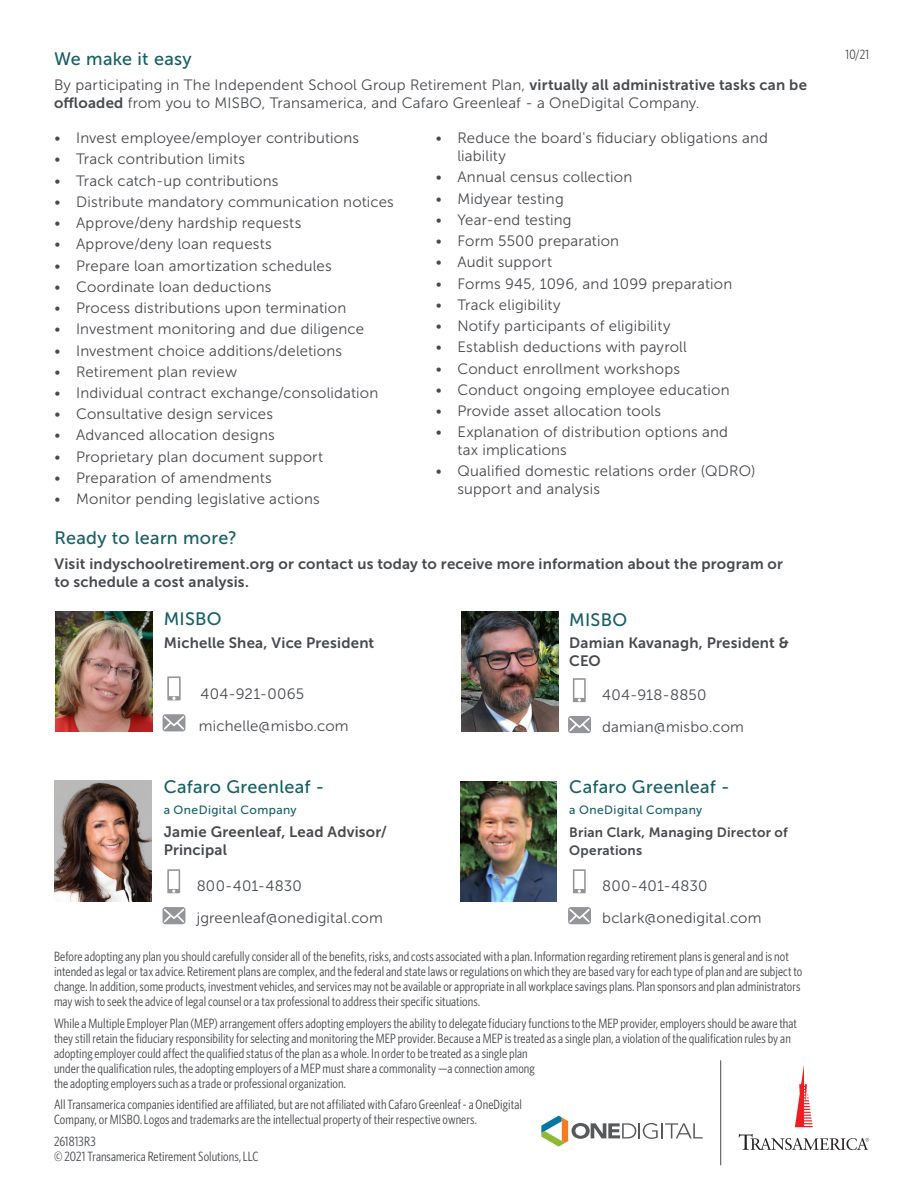
<style>
.page{position:relative;width:918px;height:1188px;background:#fff}
.page>*{position:absolute;margin:0;border:0;box-sizing:border-box;transform-origin:0 0}
.MISBO_Head2{font:18px "Museo Sans 500";letter-spacing:.015em;color:#165f67}
.MISBO_Body{font:18px "Museo Sans 500";letter-spacing:.015em;color:#165f67}
.MISBO_Body-2{font:15px/18px "Museo Sans 300";letter-spacing:.015em;color:#474a4e}
.MISBO_Body-3{font:15px/18px "Museo Sans 700";letter-spacing:.015em;color:#474a4e}
.TA_Disclosure{font:13.5px/15px "Whitney Condensed";letter-spacing:.005em;color:#474a4e}
.MISBO_Body-4{font:13.5px/18px "Museo Sans 700";letter-spacing:.02em;color:#474a4e}
.TA_Disclosure-2{font:13.5px "Whitney Condensed";color:#4b4c4d}
.MISBO_Head2-2{font:12px "Museo Sans 500";letter-spacing:.035em;color:#165f67}
.s1{font-family:"Museo Sans 700"}
</style>
<div class="page">
<svg style="left:163px;top:714px;width:22px;height:17px"></svg>
<img style="left:54px;top:781px;width:97px;height:120px">
<img style="left:56px;top:611px;width:97px;height:120px">
<svg style="left:167px;top:676px;width:14px;height:24px"></svg>
<img style="left:460px;top:781px;width:97px;height:120px">
<img style="left:462px;top:612px;width:96px;height:120px">
<svg style="left:163px;top:907px;width:22px;height:17px"></svg>
<svg style="left:167px;top:869px;width:13px;height:24px"></svg>
<svg style="left:568px;top:907px;width:23px;height:17px"></svg>
<svg style="left:573px;top:869px;width:13px;height:24px"></svg>
<svg style="left:568px;top:716px;width:23px;height:17px"></svg>
<svg style="left:573px;top:678px;width:13px;height:24px"></svg>
<svg style="left:739px;top:1134px;width:130px;height:16px"></svg>
<svg style="left:795px;top:1065px;width:18px;height:62px"></svg>
<hr style="left:720px;top:1060px;width:1px;height:105px;background:#474a4e">
<svg style="left:541px;top:1116px;width:162px;height:31px"></svg>
<p class="MISBO_Body" style="left:54px;top:49px;width:139px">We make it easy</p>
<p class="TA_Disclosure-2" style="left:846px;top:46px;width:25px">10/21</p>
<p class="MISBO_Body-2" style="left:54px;top:76px;width:755px">By participating in The Independent School Group Retirement Plan, <span class="s1">virtually all administrative tasks can be offloaded</span> from you to MISBO, Transamerica, and Cafaro Greenleaf - a OneDigital Company.</p>
<p class="MISBO_Body-2" style="left:54px;top:129px;width:306px">• Invest employee/employer contributions</p>
<p class="MISBO_Body-2" style="left:54px;top:150px;width:192px">• Track contribution limits</p>
<p class="MISBO_Body-2" style="left:54px;top:172px;width:226px">• Track catch-up contributions</p>
<p class="MISBO_Body-2" style="left:54px;top:193px;width:341px">• Distribute mandatory communication notices</p>
<p class="MISBO_Body-2" style="left:54px;top:214px;width:248px">• Approve/deny hardship requests</p>
<p class="MISBO_Body-2" style="left:54px;top:235px;width:219px">• Approve/deny loan requests</p>
<p class="MISBO_Body-2" style="left:54px;top:256px;width:279px">• Prepare loan amortization schedules</p>
<p class="MISBO_Body-2" style="left:54px;top:278px;width:219px">• Coordinate loan deductions</p>
<p class="MISBO_Body-2" style="left:54px;top:299px;width:293px">• Process distributions upon termination</p>
<p class="MISBO_Body-2" style="left:54px;top:320px;width:311px">• Investment monitoring and due diligence</p>
<p class="MISBO_Body-2" style="left:54px;top:341px;width:289px">• Investment choice additions/deletions</p>
<p class="MISBO_Body-2" style="left:54px;top:363px;width:184px">• Retirement plan review</p>
<p class="MISBO_Body-2" style="left:54px;top:384px;width:325px">• Individual contract exchange/consolidation</p>
<p class="MISBO_Body-2" style="left:54px;top:405px;width:220px">• Consultative design services</p>
<p class="MISBO_Body-2" style="left:54px;top:426px;width:222px">• Advanced allocation designs</p>
<p class="MISBO_Body-2" style="left:54px;top:448px;width:270px">• Proprietary plan document support</p>
<p class="MISBO_Body-2" style="left:54px;top:469px;width:219px">• Preparation of amendments</p>
<p class="MISBO_Body-2" style="left:54px;top:490px;width:267px">• Monitor pending legislative actions</p>
<p class="MISBO_Body-2" style="left:457px;top:129px;width:312px;text-indent:-22px">• Reduce the board's fiduciary obligations and liability</p>
<p class="MISBO_Body-2" style="left:436px;top:168px;width:198px">• Annual census collection</p>
<p class="MISBO_Body-2" style="left:436px;top:190px;width:129px">• Midyear testing</p>
<p class="MISBO_Body-2" style="left:436px;top:211px;width:137px">• Year-end testing</p>
<p class="MISBO_Body-2" style="left:436px;top:232px;width:185px">• Form 5500 preparation</p>
<p class="MISBO_Body-2" style="left:436px;top:253px;width:118px">• Audit support</p>
<p class="MISBO_Body-2" style="left:436px;top:274px;width:298px">• Forms 945, 1096, and 1099 preparation</p>
<p class="MISBO_Body-2" style="left:436px;top:296px;width:126px">• Track eligibility</p>
<p class="MISBO_Body-2" style="left:436px;top:317px;width:236px">• Notify participants of eligibility</p>
<p class="MISBO_Body-2" style="left:436px;top:338px;width:253px">• Establish deductions with payroll</p>
<p class="MISBO_Body-2" style="left:436px;top:359px;width:246px">• Conduct enrollment workshops</p>
<p class="MISBO_Body-2" style="left:436px;top:381px;width:295px">• Conduct ongoing employee education</p>
<p class="MISBO_Body-2" style="left:436px;top:402px;width:227px">• Provide asset allocation tools</p>
<p class="MISBO_Body-2" style="left:457px;top:423px;width:272px;text-indent:-22px">• Explanation of distribution options and tax implications</p>
<p class="MISBO_Body-2" style="left:457px;top:462px;width:300px;text-indent:-22px">• Qualified domestic relations order (QDRO) support and analysis</p>
<p class="MISBO_Head2" style="left:54px;top:528px;width:184px">Ready to learn more?</p>
<p class="MISBO_Body-3" style="left:54px;top:555px;width:730px">Visit indyschoolretirement.org or contact us today to receive more information about the program or to schedule a cost analysis.</p>
<p class="MISBO_Head2" style="left:164px;top:609px;width:59px">MISBO</p>
<p class="MISBO_Body-3" style="left:164px;top:633px;width:212px">Michelle Shea, Vice President</p>
<p class="MISBO_Body-2" style="left:201px;top:685px;width:105px">404-921-0065</p>
<p class="MISBO_Body-2" style="left:199px;top:717px;width:151px">michelle@misbo.com</p>
<p class="MISBO_Head2" style="left:569px;top:610px;width:59px">MISBO</p>
<p class="MISBO_Body-3" style="left:569px;top:634px;width:221px">Damian Kavanagh, President &amp;<br>CEO</p>
<p class="MISBO_Body-2" style="left:602px;top:686px;width:106px">404-918-8850</p>
<p class="MISBO_Body-2" style="left:602px;top:718px;width:143px">damian@misbo.com</p>
<p class="MISBO_Head2" style="left:164px;top:777px;width:162px">Cafaro Greenleaf -</p>
<p class="MISBO_Head2-2" style="left:164px;top:804px;width:135px">a OneDigital Company</p>
<p class="MISBO_Body-3" style="left:164px;top:822px;width:225px">Jamie Greenleaf, Lead Advisor/<br>Principal</p>
<p class="MISBO_Body-2" style="left:197px;top:877px;width:107px">800-401-4830</p>
<p class="MISBO_Body-2" style="left:197px;top:909px;width:188px">jgreenleaf@onedigital.com</p>
<p class="MISBO_Head2" style="left:569px;top:777px;width:162px">Cafaro Greenleaf -</p>
<p class="MISBO_Head2-2" style="left:569px;top:804px;width:135px">a OneDigital Company</p>
<p class="MISBO_Body-4" style="left:569px;top:823px;width:220px">Brian Clark, Managing Director of<br>Operations</p>
<p class="MISBO_Body-2" style="left:602px;top:877px;width:107px">800-401-4830</p>
<p class="MISBO_Body-2" style="left:602px;top:909px;width:161px">bclark@onedigital.com</p>
<p class="TA_Disclosure" style="left:54px;top:948px;width:750px">Before adopting any plan you should carefully consider all of the benefits, risks, and costs associated with a plan. Information regarding retirement plans is general and is not intended as legal or tax advice. Retirement plans are complex, and the federal and state laws or regulations on which they are based vary for each type of plan and are subject to change. In addition, some products, investment vehicles, and services may not be available or appropriate in all workplace savings plans. Plan sponsors and plan administrators may wish to seek the advice of legal counsel or a tax professional to address their specific situations.</p>
<p class="TA_Disclosure" style="left:54px;top:1015px;width:745px">While a Multiple Employer Plan (MEP) arrangement offers adopting employers the ability to delegate fiduciary functions to the MEP provider, employers should be aware that they still retain the fiduciary responsibility for selecting and monitoring the MEP provider. Because a MEP is treated as a single plan, a violation of the qualification rules by an adopting employer could affect the qualified status of the plan as a whole. In order to be treated as a single plan<br>under the qualification rules, the adopting employers of a MEP must share a commonality —a connection among<br>the adopting employers such as a trade or professional organization.</p>
<p class="TA_Disclosure" style="left:54px;top:1097px;width:469px">All Transamerica companies identified are affiliated, but are not affiliated with Cafaro Greenleaf - a OneDigital<br>Company, or MISBO. Logos and trademarks are the intellectual property of their respective owners.</p>
<p class="TA_Disclosure" style="left:54px;top:1134px;width:206px">261813R3<br>© 2021 Transamerica Retirement Solutions, LLC</p>
</div>
